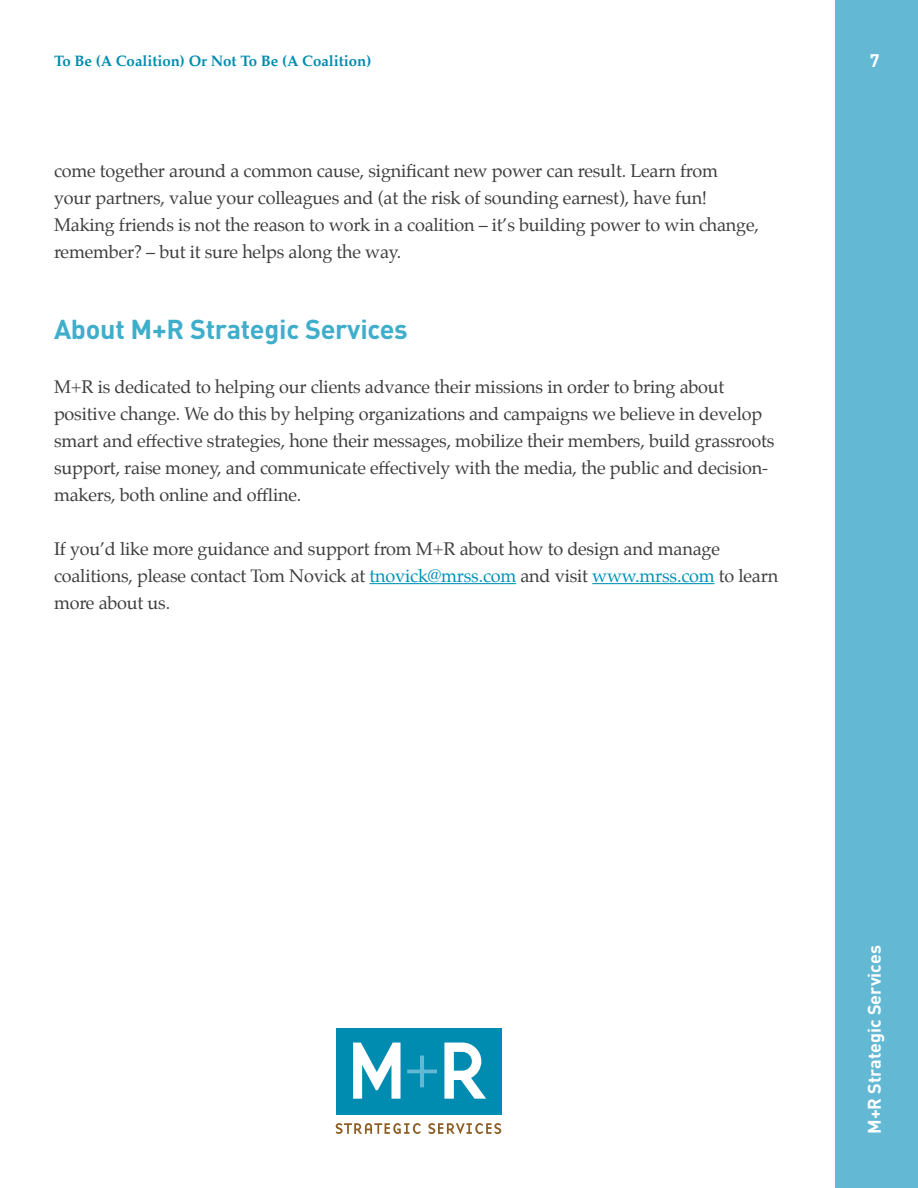
<style>
.page{position:relative;width:918px;height:1188px;background:#fff}
.page>*{position:absolute;margin:0;border:0;box-sizing:border-box;transform-origin:0 0}
.t1{font:700 27px "DIN";letter-spacing:-.01em;color:#40aecb}
.t2{font:18px/27px "Palatino";letter-spacing:-.01em;color:#3e3e3f}
.t3{font:700 18px "DIN";color:#fff}
.t4{font:700 15px "Palatino";color:#008bb0}
.s1{color:#0092b7}
</style>
<div class="page">
<div style="left:835px;top:0;width:83px;height:1188px;background:#63b8d3"></div>
<hr style="left:370px;top:583px;width:146px;height:1px;background:#0092b7">
<hr style="left:592px;top:583px;width:123px;height:1px;background:#0092b7">
<div style="left:336px;top:1028px;width:165px;height:87px;background:#008bb0"></div>
<svg style="left:353px;top:1043px;width:48px;height:56px"></svg>
<svg style="left:444px;top:1043px;width:42px;height:56px"></svg>
<svg style="left:407px;top:1055px;width:30px;height:32px"></svg>
<svg style="left:336px;top:1123px;width:85px;height:11px"></svg>
<svg style="left:428px;top:1123px;width:73px;height:11px"></svg>
<p class="t4" style="left:54px;top:48px;width:319px">To Be (A Coalition) Or Not To Be (A Coalition)</p>
<p class="t3" style="left:870px;top:49px;width:11px">7</p>
<p class="t2" style="left:54px;top:157px;width:707px">come together around a common cause, significant new power can result. Learn from your partners, value your colleagues and (at the risk of sounding earnest), have fun!<br>Making friends is not the reason to work in a coalition – it’s building power to win change, remember? – but it sure helps along the way.</p>
<p class="t1" style="left:54px;top:311px;width:355px">About M+R Strategic Services</p>
<p class="t2" style="left:54px;top:373px;width:722px">M+R is dedicated to helping our clients advance their missions in order to bring about positive change. We do this by helping organizations and campaigns we believe in develop smart and effective strategies, hone their messages, mobilize their members, build grassroots support, raise money, and communicate effectively with the media, the public and decision&shy;makers, both online and offline.</p>
<p class="t2" style="left:54px;top:535px;width:726px">If you’d like more guidance and support from M+R about how to design and manage coalitions, please contact Tom Novick at <span class="s1">tnovick@mrss.com</span> and visit <span class="s1">www.mrss.com</span> to learn more about us.</p>
<p class="t3" style="left:863px;top:1134px;width:190px;rotate:-90deg">M+R Strategic Services</p>
</div>
